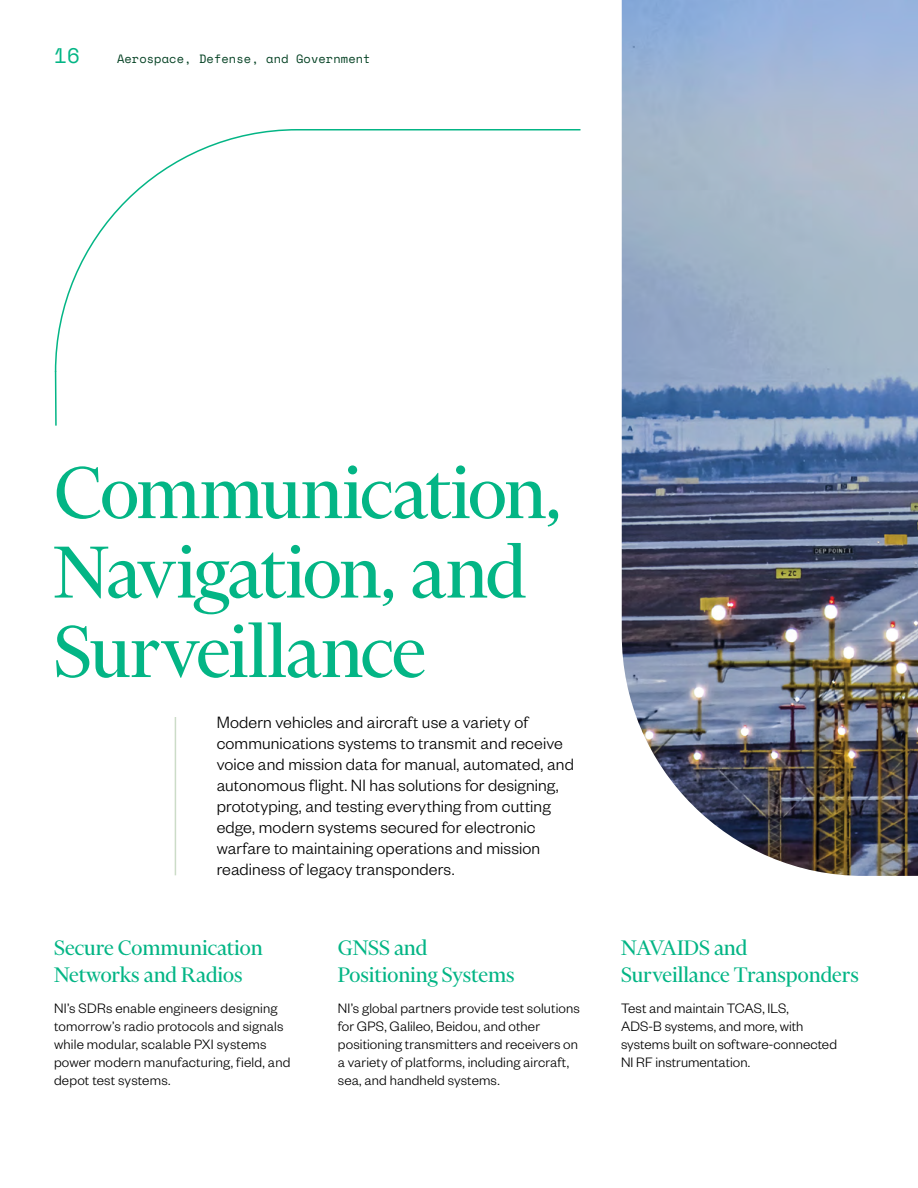
<style>
.page{position:relative;width:918px;height:1188px;background:#fff}
.page>*{position:absolute;margin:0;border:0;box-sizing:border-box;transform-origin:0 0}
.t1{font:84px/79.5px "Financier Display";letter-spacing:-.02em;color:#03b585}
.t2{font:24px/27px "Financier Display";color:#03b585}
.t3{font:21px "Space Mono";color:#03b585}
.t4{font:300 18px/21px "Founders Grotesk";letter-spacing:.005em;color:#000}
.t5{font:300 15px/18px "Founders Grotesk";letter-spacing:.01em;color:#000}
.t6{font:12px "Space Mono";letter-spacing:.01em;color:#044123}
</style>
<div class="page">
<svg style="left:54px;top:129px;width:527px;height:244px"></svg>
<img style="left:622px;top:0;width:296px;height:876px">
<hr style="left:175px;top:717px;width:1px;height:158px;background:#ccdcc8">
<hr style="left:55px;top:371px;width:2px;height:55px;background:#03b585">
<h3 class="t3" style="left:54px;top:40px;width:27px">16</h3>
<p class="t6" style="left:117px;top:50px;width:255px">Aerospace, Defense, and Government</p>
<h1 class="t1" style="left:54px;top:453px;width:509px">Communication,<br>Navigation, and<br>Surveillance</h1>
<p class="t4" style="left:217px;top:711px;width:359px">Modern vehicles and aircraft use a variety of communications systems to transmit and receive voice and mission data for manual, automated, and autonomous flight. NI has solutions for designing, prototyping, and testing everything from cutting edge, modern systems secured for electronic warfare to maintaining operations and mission readiness of legacy transponders.</p>
<h2 class="t2" style="left:54px;top:934px;width:210px">Secure Communication<br>Networks and Radios</h2>
<p class="t5" style="left:54px;top:999px;width:238px">NI’s SDRs enable engineers designing tomorrow’s radio protocols and signals while modular, scalable PXI systems power modern manufacturing, field, and depot test systems.</p>
<h2 class="t2" style="left:338px;top:934px;width:178px">GNSS and<br>Positioning Systems</h2>
<p class="t5" style="left:338px;top:999px;width:244px">NI’s global partners provide test solutions for GPS, Galileo, Beidou, and other positioning transmitters and receivers on a variety of platforms, including aircraft, sea, and handheld systems.</p>
<h2 class="t2" style="left:621px;top:934px;width:239px">NAVAIDS and<br>Surveillance Transponders</h2>
<p class="t5" style="left:621px;top:999px;width:218px">Test and maintain TCAS, ILS,<br>ADS-B systems, and more, with systems built on software-connected<br>NI RF instrumentation.</p>
</div>
